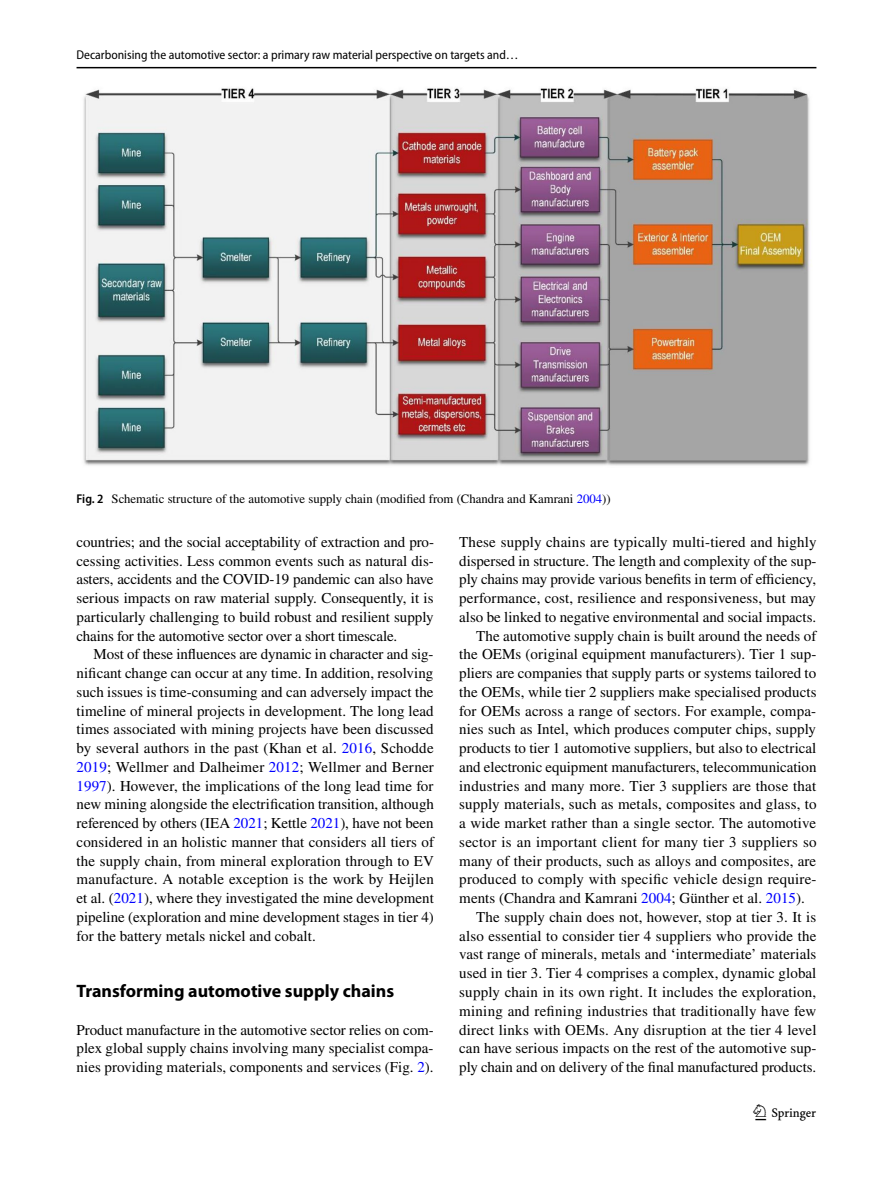
<style>
.page{position:relative;width:893px;height:1187px;background:#fff}
.page>*{position:absolute;margin:0;border:0;box-sizing:border-box;transform-origin:0 0}
.t1{font:22.5px "Springnew Regular 3";color:#000}
.t2{font:700 18px "Myriad Pro";color:#000}
.t3{font:15px/18.8px "STIX";letter-spacing:.005em;color:#000;text-align:justify}
.t4{font:12.75px "STIX";color:#000}
.t5{font:12.75px "Myriad Pro Semi Cn 3";color:#000}
.s1{font-family:"Myriad Pro";font-weight:600;font-stretch:semi-condensed}
.s2{color:#00f}
</style>
<div class="page">
<hr style="left:77px;top:67px;width:739px;height:1px;background:#000">
<img style="left:83px;top:88px;width:727px;height:378px">
<p class="t5" style="left:77px;top:48px;width:443px">Decarbonising the automotive sector: a primary raw material perspective on targets and…</p>
<p class="t4" style="left:77px;top:490px;width:536px"><span class="s1">Fig. 2</span> Schematic structure of the automotive supply chain (modified from (Chandra and Kamrani <span class="s2">2004</span>))</p>
<p class="t3" style="left:77px;top:533px;width:359px">countries; and the social acceptability of extraction and pro&shy;cessing activities. Less common events such as natural dis&shy;asters, accidents and the COVID-19 pandemic can also have serious impacts on raw material supply. Consequently, it is particularly challenging to build robust and resilient supply chains for the automotive sector over a short timescale.</p>
<p class="t3" style="left:77px;top:646px;width:359px;text-indent:17px">Most of these influences are dynamic in character and sig&shy;nificant change can occur at any time. In addition, resolving such issues is time-consuming and can adversely impact the timeline of mineral projects in development. The long lead times associated with mining projects have been discussed by several authors in the past (Khan et al. <span class="s2">2016</span>, Schodde <span class="s2">2019</span>; Wellmer and Dalheimer <span class="s2">2012</span>; Wellmer and Berner <span class="s2">1997</span>). However, the implications of the long lead time for new mining alongside the electrification transition, although referenced by others (IEA <span class="s2">2021</span>; Kettle <span class="s2">2021</span>), have not been considered in an holistic manner that considers all tiers of the supply chain, from mineral exploration through to EV manufacture. A notable exception is the work by Heijlen et al. (<span class="s2">2021</span>), where they investigated the mine development pipeline (exploration and mine development stages in tier 4) for the battery metals nickel and cobalt.</p>
<p class="t2" style="left:77px;top:979px;width:319px">Transforming automotive supply chains</p>
<p class="t3" style="left:77px;top:1021px;width:359px">Product manufacture in the automotive sector relies on com&shy;plex global supply chains involving many specialist compa&shy;nies providing materials, components and services (Fig. <span class="s2">2</span>).</p>
<p class="t3" style="left:459px;top:533px;width:359px">These supply chains are typically multi-tiered and highly</p>
<p class="t3" style="left:459px;top:552px;width:359px">dispersed in structure. The length and complexity of the sup-</p>
<p class="t3" style="left:459px;top:571px;width:359px">ply chains may provide various benefits in term of efficiency,</p>
<p class="t3" style="left:459px;top:589px;width:358px">performance, cost, resilience and responsiveness, but may</p>
<p class="t3" style="left:459px;top:608px;width:358px">also be linked to negative environmental and social impacts.</p>
<p class="t3" style="left:476px;top:627px;width:342px">The automotive supply chain is built around the needs of</p>
<p class="t3" style="left:459px;top:646px;width:359px">the OEMs (original equipment manufacturers). Tier 1 sup-</p>
<p class="t3" style="left:459px;top:664px;width:359px">pliers are companies that supply parts or systems tailored to</p>
<p class="t3" style="left:459px;top:683px;width:359px">the OEMs, while tier 2 suppliers make specialised products</p>
<p class="t3" style="left:459px;top:702px;width:358px">for OEMs across a range of sectors. For example, compa-</p>
<p class="t3" style="left:459px;top:721px;width:358px">nies such as Intel, which produces computer chips, supply</p>
<p class="t3" style="left:459px;top:739px;width:359px">products to tier 1 automotive suppliers, but also to electrical</p>
<p class="t3" style="left:459px;top:758px;width:359px">and electronic equipment manufacturers, telecommunication</p>
<p class="t3" style="left:459px;top:777px;width:359px">industries and many more. Tier 3 suppliers are those that</p>
<p class="t3" style="left:459px;top:796px;width:359px">supply materials, such as metals, composites and glass, to</p>
<p class="t3" style="left:459px;top:814px;width:358px">a wide market rather than a single sector. The automotive</p>
<p class="t3" style="left:459px;top:833px;width:359px">sector is an important client for many tier 3 suppliers so</p>
<p class="t3" style="left:459px;top:852px;width:358px">many of their products, such as alloys and composites, are</p>
<p class="t3" style="left:459px;top:871px;width:359px">produced to comply with specific vehicle design require-</p>
<p class="t3" style="left:459px;top:889px;width:347px">ments (Chandra and Kamrani <span class="s2">2004</span>; Günther et al. <span class="s2">2015</span>).</p>
<p class="t3" style="left:476px;top:908px;width:342px">The supply chain does not, however, stop at tier 3. It is</p>
<p class="t3" style="left:459px;top:927px;width:359px">also essential to consider tier 4 suppliers who provide the</p>
<p class="t3" style="left:459px;top:946px;width:359px">vast range of minerals, metals and ‘intermediate’ materials</p>
<p class="t3" style="left:459px;top:964px;width:359px">used in tier 3. Tier 4 comprises a complex, dynamic global</p>
<p class="t3" style="left:459px;top:983px;width:359px">supply chain in its own right. It includes the exploration,</p>
<p class="t3" style="left:459px;top:1002px;width:359px">mining and refining industries that traditionally have few</p>
<p class="t3" style="left:459px;top:1021px;width:359px">direct links with OEMs. Any disruption at the tier 4 level</p>
<p class="t3" style="left:459px;top:1039px;width:359px">can have serious impacts on the rest of the automotive sup-</p>
<p class="t3" style="left:459px;top:1058px;width:358px">ply chain and on delivery of the final manufactured products.</p>
<h1 class="t1" style="left:755px;top:1104px;width:62px">1 3</h1>
</div>
